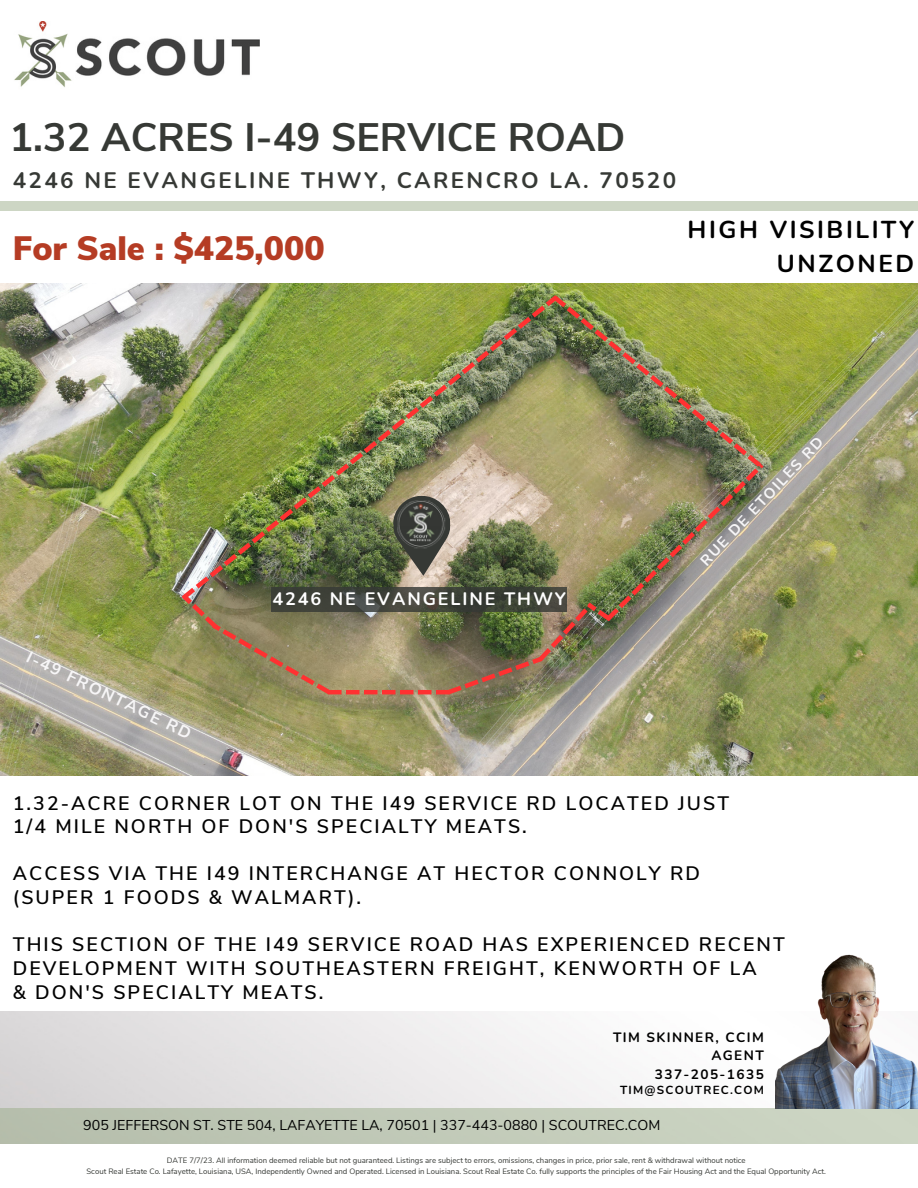
<style>
.page{position:relative;width:918px;height:1188px;background:#fff}
.page>*{position:absolute;margin:0;border:0;box-sizing:border-box;transform-origin:0 0}
.t1{font:700 39.6px "Nunito Sans";color:#363935}
.t2{font:900 33.75px "Nunito Sans";color:#b53c24}
.t3{font:700 24.45px "Nunito";letter-spacing:.105em;color:#000}
.t4{font:700 22.35px "Nunito";letter-spacing:.105em;color:#363935}
.t5{font:600 19.5px/23.7px "Nunito Sans";letter-spacing:.105em;color:#000}
.t6{font:700 18px "Nunito";letter-spacing:.105em;color:#fff}
.t7{font:700 16.5px "Nunito";color:#f7f6f7}
.t8{font:700 15px "Nunito";color:#f7f6f7}
.t9{font:14.25px "Nunito Sans";color:#000}
.t10{font:700 13.65px "Nunito";letter-spacing:.105em;color:#000}
.t11{font:700 11.7px "Nunito";letter-spacing:.105em;color:#000}
.t12{font:7.8px "Nunito Sans";color:#363935}
</style>
<div class="page">
<img style="left:0;top:1011px;width:918px;height:133px">
<img style="left:0;top:284px;width:918px;height:492px">
<div style="left:0;top:1109px;width:918px;height:34px;background:#c2cbb9"></div>
<div style="left:0;top:201px;width:918px;height:9px;background:#cdd6c4"></div>
<img style="left:14px;top:21px;width:58px;height:66px">
<img style="left:75px;top:38px;width:185px;height:38px">
<img style="left:776px;top:954px;width:142px;height:155px">
<img style="left:182px;top:295px;width:582px;height:399px">
<img style="left:397px;top:500px;width:49px;height:49px">
<div style="left:271px;top:587px;width:296px;height:25px;background:#363935;opacity:.82"></div>
<p class="t1" style="left:9px;top:111px;width:618px">1.32 ACRES I-49 SERVICE ROAD</p>
<p class="t4" style="left:13px;top:165px;width:665px">4246 NE EVANGELINE THWY, CARENCRO LA. 70520</p>
<p class="t2" style="left:13px;top:226px;width:313px">For Sale : $425,000</p>
<p class="t3" style="left:688px;top:213px;width:228px">HIGH VISIBILITY</p>
<p class="t3" style="left:777px;top:247px;width:139px">UNZONED</p>
<p class="t7" style="left:33px;top:646px;width:182px;rotate:26deg">I-49 FRONTAGE RD</p>
<p class="t6" style="left:272px;top:587px;width:295px">4246 NE EVANGELINE THWY</p>
<p class="t8" style="left:696px;top:557px;width:172px;rotate:-47deg">RUE DE ETOILES RD</p>
<p class="t5" style="left:13px;top:791px;width:718px">1.32-ACRE CORNER LOT ON THE I49 SERVICE RD LOCATED JUST</p>
<p class="t5" style="left:13px;top:815px;width:516px">1/4 MILE NORTH OF DON'S SPECIALTY MEATS.</p>
<p class="t5" style="left:13px;top:862px;width:689px">ACCESS VIA THE I49 INTERCHANGE AT HECTOR CONNOLY RD</p>
<p class="t5" style="left:13px;top:886px;width:350px">(SUPER 1 FOODS &amp; WALMART).</p>
<p class="t5" style="left:13px;top:933px;width:774px">THIS SECTION OF THE I49 SERVICE ROAD HAS EXPERIENCED RECENT<br>DEVELOPMENT WITH SOUTHEASTERN FREIGHT, KENWORTH OF LA</p>
<p class="t5" style="left:13px;top:980px;width:312px">&amp; DON'S SPECIALTY MEATS.</p>
<p class="t10" style="left:613px;top:1028px;width:152px">TIM SKINNER, CCIM</p>
<p class="t10" style="left:711px;top:1047px;width:54px">AGENT</p>
<p class="t10" style="left:655px;top:1065px;width:110px">337-205-1635</p>
<p class="t11" style="left:620px;top:1083px;width:145px">TIM@SCOUTREC.COM</p>
<p class="t9" style="left:83px;top:1116px;width:579px">905 JEFFERSON ST. STE 504, LAFAYETTE LA, 70501 | 337-443-0880 | SCOUTREC.COM</p>
<p class="t12" style="left:167px;top:1155px;width:580px">DATE 7/7/23. All information deemed reliable but not guaranteed. Listings are subject to errors, omissions, changes in price, prior sale, rent &amp; withdrawal without notice</p>
<p class="t12" style="left:87px;top:1166px;width:741px">Scout Real Estate Co. Lafayette, Louisiana, USA, Independently Owned and Operated. Licensed in Louisiana. Scout Real Estate Co. fully supports the principles of the Fair Housing Act and the Equal Opportunity Act.</p>
</div>
